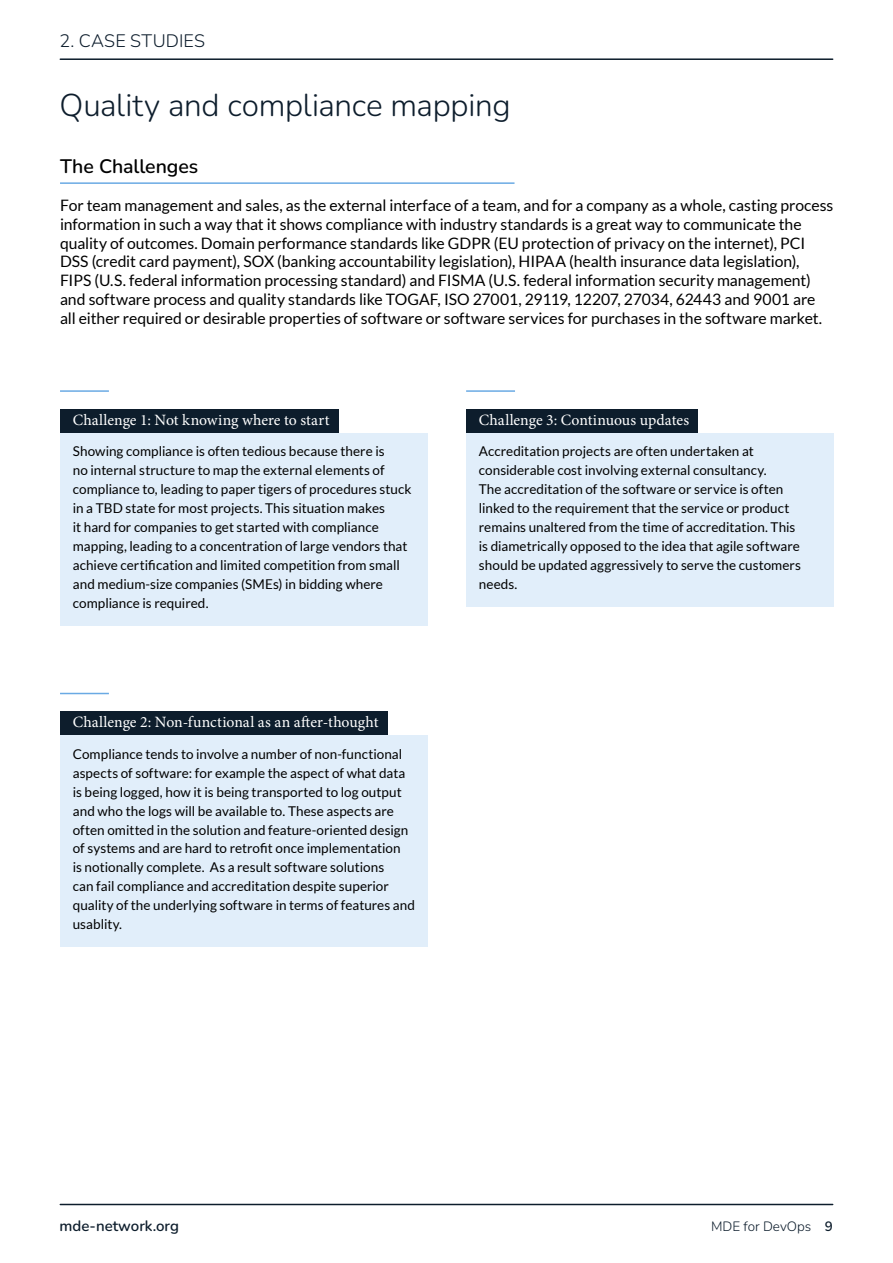
<style>
.page{position:relative;width:893px;height:1263px;background:#fff}
.page>*{position:absolute;margin:0;border:0;box-sizing:border-box;transform-origin:0 0}
.t1{font:300 31.5px "Nunito";letter-spacing:-.01em;color:#0d1d2c}
.H3__Sky_Blue{font:600 19.5px "Nunito";letter-spacing:-.005em;color:#000}
.t2{font:300 18px "Nunito";letter-spacing:.01em;color:#0d1d2c}
.Paragraph{font:15.75px/18.9px "Lato";letter-spacing:-.005em;color:#000}
.t3{font:15.75px "Minion Pro";color:#fff}
.t4{font:600 15px "Nunito";color:#0d1d2c}
.Shaded_Paragraph__Sky_Blue{font:13.5px/18.9px "Lato";color:#000}
.t5{font:300 13.5px "Nunito";color:#0d1d2c}
.s1{font-weight:600}
</style>
<div class="page">
<hr style="left:60px;top:1204px;width:773px;height:1px;background:#0d1d2c">
<hr style="left:60px;top:58px;width:773px;height:2px;background:#0d1d2c">
<hr style="left:60px;top:182px;width:454px;height:2px;background:#6aaae4">
<hr style="left:60px;top:693px;width:49px;height:1px;background:#6aaae4">
<div style="left:60px;top:711px;width:327px;height:25px;background:#0d1d2c"></div>
<div style="left:60px;top:735px;width:368px;height:211px;background:#e1eefa"></div>
<hr style="left:466px;top:390px;width:49px;height:2px;background:#6aaae4">
<div style="left:466px;top:409px;width:232px;height:24px;background:#0d1d2c"></div>
<div style="left:466px;top:433px;width:368px;height:173px;background:#e1eefa"></div>
<hr style="left:60px;top:390px;width:49px;height:2px;background:#6aaae4">
<div style="left:60px;top:409px;width:278px;height:24px;background:#0d1d2c"></div>
<div style="left:60px;top:433px;width:368px;height:192px;background:#e1eefa"></div>
<h1 class="t2" style="left:60px;top:29px;width:147px">2. CASE STUDIES</h1>
<h2 class="t1" style="left:60px;top:83px;width:453px">Quality and compliance mapping</h2>
<p class="H3__Sky_Blue" style="left:60px;top:153px;width:140px">The Challenges</p>
<p class="Paragraph" style="left:60px;top:195px;width:775px">For team management and sales, as the external interface of a team, and for a company as a whole, casting process information in such a way that it shows compliance with industry standards is a great way to communicate the quality of outcomes. Domain performance standards like GDPR (EU protection of privacy on the internet), PCI DSS (credit card payment), SOX (banking accountability legislation), HIPAA (health insurance data legislation), FIPS (U.S. federal information processing standard) and FISMA (U.S. federal information security management) and software process and quality standards like TOGAF, ISO 27001, 29119, 12207, 27034, 62443 and 9001 are all either required or desirable properties of software or software services for purchases in the software market.</p>
<h4 class="t3" style="left:73px;top:409px;width:258px">Challenge 1: Not knowing where to start</h4>
<p class="Shaded_Paragraph__Sky_Blue" style="left:73px;top:442px;width:340px">Showing compliance is often tedious because there is<br>no internal structure to map the external elements of compliance to, leading to paper tigers of procedures stuck in a TBD state for most projects. This situation makes<br>it hard for companies to get started with compliance mapping, leading to a concentration of large vendors that achieve certification and limited competition from small and medium-size companies (SMEs) in bidding where compliance is required.</p>
<h4 class="t3" style="left:73px;top:711px;width:307px">Challenge 2: Non-functional as an after-thought</h4>
<p class="Shaded_Paragraph__Sky_Blue" style="left:73px;top:744px;width:344px">Compliance tends to involve a number of non-functional aspects of software: for example the aspect of what data is being logged, how it is being transported to log output and who the logs will be available to. These aspects are often omitted in the solution and feature-oriented design of systems and are hard to retrofit once implementation<br>is notionally complete. As a result software solutions<br>can fail compliance and accreditation despite superior quality of the underlying software in terms of features and usablity.</p>
<h4 class="t3" style="left:479px;top:409px;width:212px">Challenge 3: Continuous updates</h4>
<p class="Shaded_Paragraph__Sky_Blue" style="left:479px;top:442px;width:324px">Accreditation projects are often undertaken at considerable cost involving external consultancy.<br>The accreditation of the software or service is often linked to the requirement that the service or product remains unaltered from the time of accreditation. This is diametrically opposed to the idea that agile software should be updated aggressively to serve the customers needs.</p>
<p class="t4" style="left:60px;top:1216px;width:121px">mde-network.org</p>
<p class="t5" style="left:711px;top:1217px;width:123px">MDE for DevOps <span class="s1">9</span></p>
</div>
